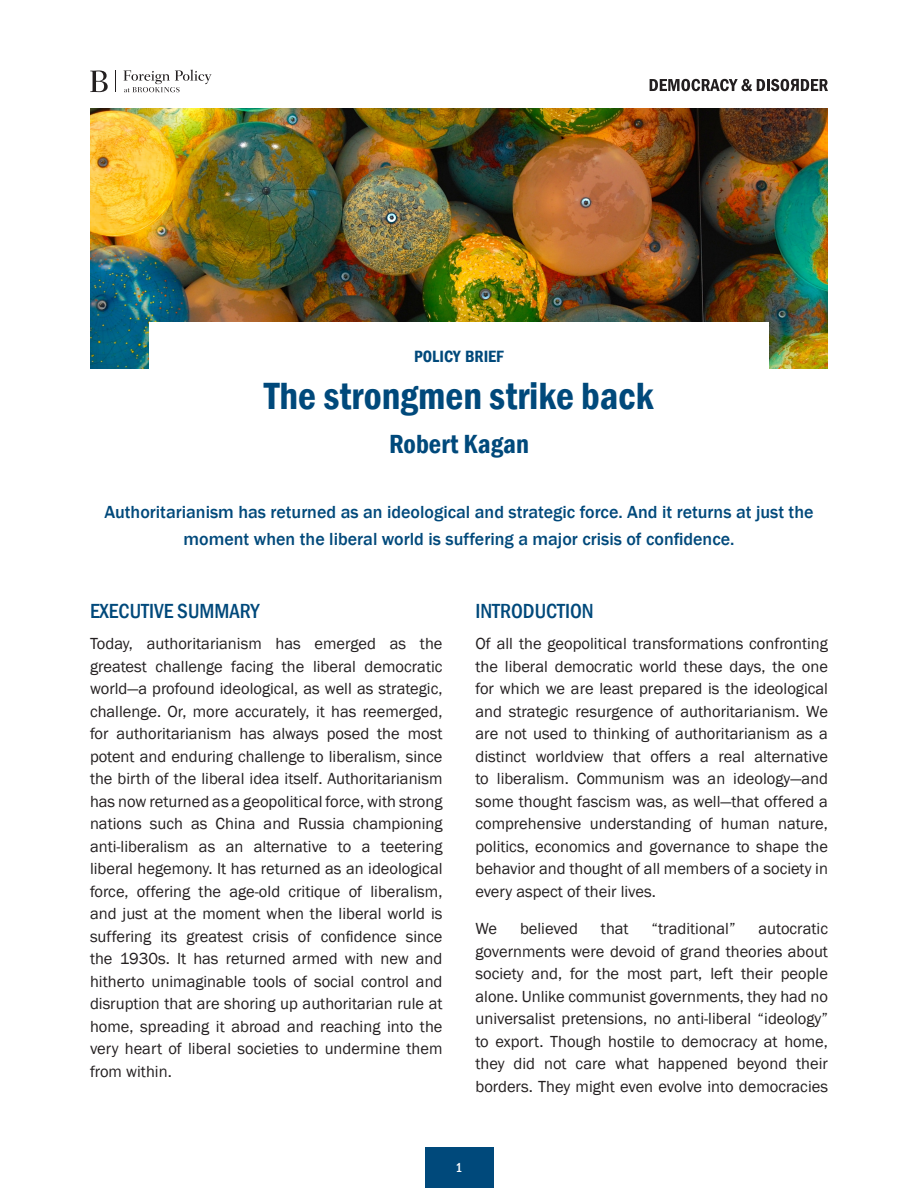
<style>
.page{position:relative;width:918px;height:1188px;background:#fff}
.page>*{position:absolute;margin:0;border:0;box-sizing:border-box;transform-origin:0 0}
.t1{font:600 condensed 39px "Franklin Gothic";color:#00497b}
.t2{font:600 condensed 27px "Franklin Gothic";color:#00497b}
.Heading{font:500 condensed 21px "Franklin Gothic";color:#00497b}
.t3{font:500 18px/27px "Franklin Gothic";color:#00497b;text-align:center}
.t4{font:600 condensed 16.8px "Franklin Gothic";color:#00497b}
.Running_Text{font:16.5px/22.5px "Franklin Gothic";color:#231f20;text-align:justify}
.t5{font:500 condensed 13.5px "Franklin Gothic";color:#fff}
</style>
<div class="page">
<div style="left:425px;top:1147px;width:68px;height:41px;background:#00497b"></div>
<img style="left:90px;top:108px;width:738px;height:261px">
<svg style="left:124px;top:70px;width:88px;height:22px"></svg>
<svg style="left:115px;top:70px;width:1px;height:22px"></svg>
<svg style="left:90px;top:71px;width:18px;height:21px"></svg>
<svg style="left:650px;top:79px;width:178px;height:12px"></svg>
<div style="left:149px;top:323px;width:620px;height:161px;background:#fff"></div>
<p class="t4" style="left:414px;top:345px;width:91px">POLICY BRIEF</p>
<h1 class="t1" style="left:264px;top:370px;width:391px">The strongmen strike back</h1>
<h2 class="t2" style="left:389px;top:426px;width:141px">Robert Kagan</h2>
<p class="t3" style="left:104px;top:499px;width:711px">Authoritarianism has returned as an ideological and strategic force. And it returns at just the moment when the liberal world is suffering a major crisis of confidence.</p>
<p class="Heading" style="left:90px;top:597px;width:171px">EXECUTIVE SUMMARY</p>
<p class="Running_Text" style="left:90px;top:633px;width:354px">Today, authoritarianism has emerged as the greatest challenge facing the liberal democratic world—a profound ideological, as well as strategic, challenge. Or, more accurately, it has reemerged, for authoritarianism has always posed the most potent and enduring challenge to liberalism, since the birth of the liberal idea itself. Authoritarianism has now returned as a geopolitical force, with strong nations such as China and Russia championing anti-liberalism as an alternative to a teetering liberal hegemony. It has returned as an ideological force, offering the age-old critique of liberalism, and just at the moment when the liberal world is suffering its greatest crisis of confidence since the 1930s. It has returned armed with new and hitherto unimaginable tools of social control and disruption that are shoring up authoritarian rule at home, spreading it abroad and reaching into the very heart of liberal societies to undermine them from within.</p>
<p class="Heading" style="left:476px;top:597px;width:120px">INTRODUCTION</p>
<p class="Running_Text" style="left:476px;top:633px;width:354px">Of all the geopolitical transformations confronting the liberal democratic world these days, the one for which we are least prepared is the ideological and strategic resurgence of authoritarianism. We are not used to thinking of authoritarianism as a distinct worldview that offers a real alternative to liberalism. Communism was an ideology—and some thought fascism was, as well—that offered a comprehensive understanding of human nature, politics, economics and governance to shape the behavior and thought of all members of a society in every aspect of their lives.</p>
<p class="Running_Text" style="left:476px;top:918px;width:23px">We</p>
<p class="Running_Text" style="left:520px;top:918px;width:59px">believed</p>
<p class="Running_Text" style="left:601px;top:918px;width:29px">that</p>
<p class="Running_Text" style="left:652px;top:918px;width:86px">“traditional”</p>
<p class="Running_Text" style="left:476px;top:918px;width:354px;text-indent:283px">autocratic governments were devoid of grand theories about society and, for the most part, left their people alone. Unlike communist governments, they had no universalist pretensions, no anti-liberal “ideology” to export. Though hostile to democracy at home, they did not care what happened beyond their borders. They might even evolve into democracies</p>
<p class="t5" style="left:456px;top:1158px;width:8px">1</p>
</div>
